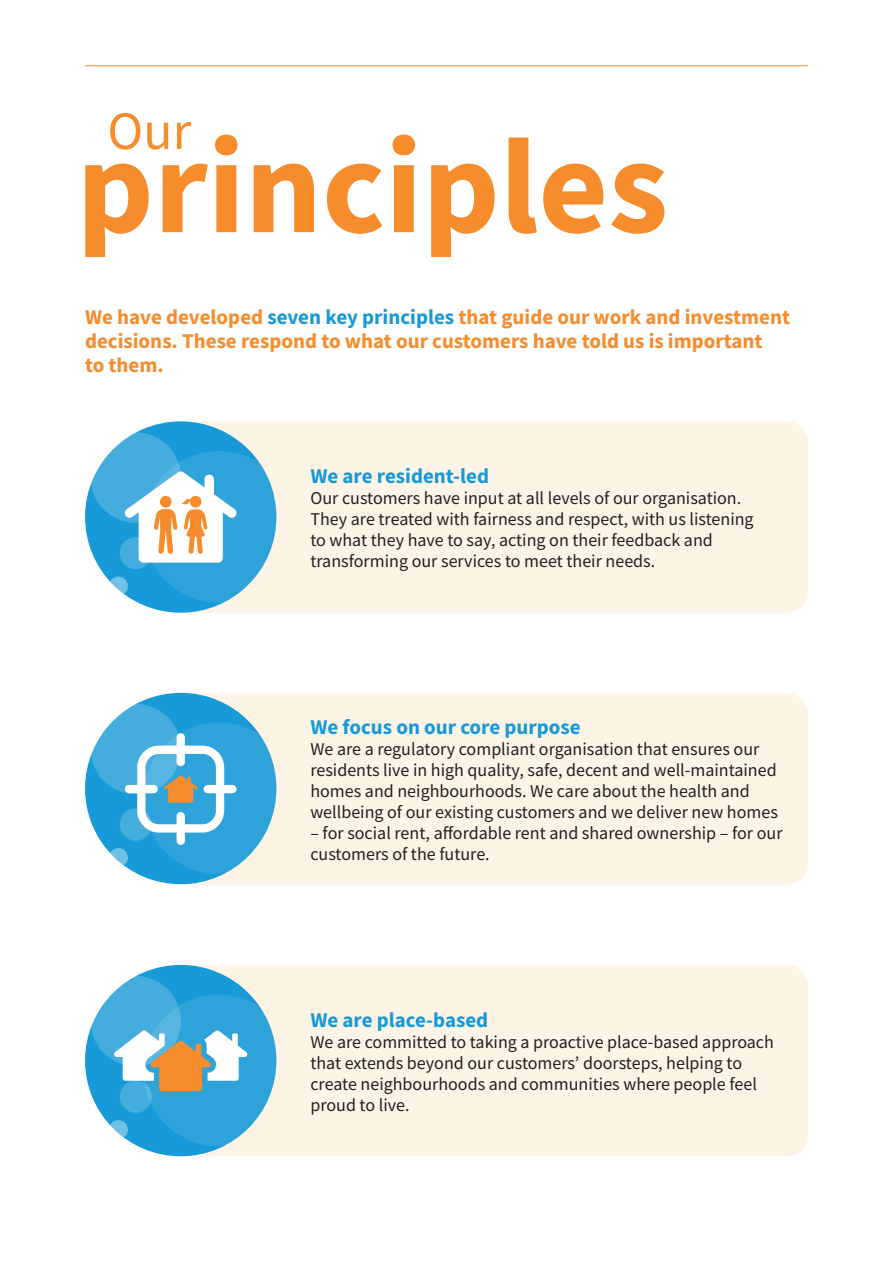
<style>
.page{position:relative;width:893px;height:1263px;background:#fff}
.page>*{position:absolute;margin:0;border:0;box-sizing:border-box;transform-origin:0 0}
.t1{font:700 135px "Source Sans Pro";color:#f68c2c}
.t2{font:54px "Source Sans Pro";color:#f68c2c}
.t3{font:700 21px/24px "Source Sans Pro";color:#f68c2c}
.t4{font:700 21px "Source Sans Pro";color:#179ad7}
.t5{font:18px/21px "Source Sans Pro";color:#231f20}
.s1{color:#179ad7}
</style>
<div class="page">
<div style="left:181px;top:693px;width:627px;height:192px;background:#fef4e6"></div>
<div style="left:85px;top:693px;width:191px;height:191px;background:#179ad7;border-radius:50%"></div>
<svg style="left:91px;top:704px;width:90px;height:90px;background:#60b9e2"></svg>
<div style="left:120px;top:808px;width:32px;height:33px;background:#44adde;border-radius:50%"></div>
<svg style="left:109px;top:848px;width:19px;height:19px"></svg>
<svg style="left:125px;top:722px;width:151px;height:152px;background:#61b6db"></svg>
<div style="left:190px;top:421px;width:618px;height:192px;background:#fef4e6"></div>
<div style="left:85px;top:421px;width:191px;height:192px;background:#179ad7;border-radius:50%"></div>
<svg style="left:91px;top:432px;width:90px;height:91px;background:#60b9e3"></svg>
<div style="left:120px;top:537px;width:32px;height:32px;background:#44adde;border-radius:50%"></div>
<svg style="left:109px;top:577px;width:19px;height:19px"></svg>
<svg style="left:124px;top:451px;width:152px;height:152px;background:#7cbdd8"></svg>
<div style="left:190px;top:965px;width:618px;height:191px;background:#fef4e6"></div>
<div style="left:85px;top:965px;width:191px;height:191px;background:#179ad7;border-radius:50%"></div>
<svg style="left:91px;top:976px;width:90px;height:90px;fill:#44adde"></svg>
<svg style="left:109px;top:1120px;width:19px;height:19px"></svg>
<svg style="left:114px;top:994px;width:162px;height:152px;background:#66b2d1"></svg>
<hr style="left:85px;top:65px;width:723px;height:1px;background:#f68c2c">
<h2 class="t2" style="left:107px;top:97px;width:85px">Our</h2>
<h1 class="t1" style="left:77px;top:96px;width:593px">principles</h1>
<p class="t3" style="left:85px;top:305px;width:707px">We have developed <span class="s1">seven key principles</span> that guide our work and investment decisions. These respond to what our customers have told us is important<br>to them.</p>
<p class="t4" style="left:310px;top:462px;width:180px">We are resident-led</p>
<p class="t5" style="left:310px;top:487px;width:445px">Our customers have input at all levels of our organisation.<br>They are treated with fairness and respect, with us listening to what they have to say, acting on their feedback and transforming our services to meet their needs.</p>
<p class="t4" style="left:310px;top:713px;width:272px">We focus on our core purpose</p>
<p class="t5" style="left:310px;top:738px;width:469px">We are a regulatory compliant organisation that ensures our residents live in high quality, safe, decent and well-maintained homes and neighbourhoods. We care about the health and wellbeing of our existing customers and we deliver new homes</p>
<p class="t5" style="left:310px;top:822px;width:474px">– for social rent, affordable rent and shared ownership – for our customers of the future.</p>
<p class="t4" style="left:310px;top:1005px;width:179px">We are place-based</p>
<p class="t5" style="left:310px;top:1031px;width:465px">We are committed to taking a proactive place-based approach that extends beyond our customers’ doorsteps, helping to create neighbourhoods and communities where people feel proud to live.</p>
</div>
